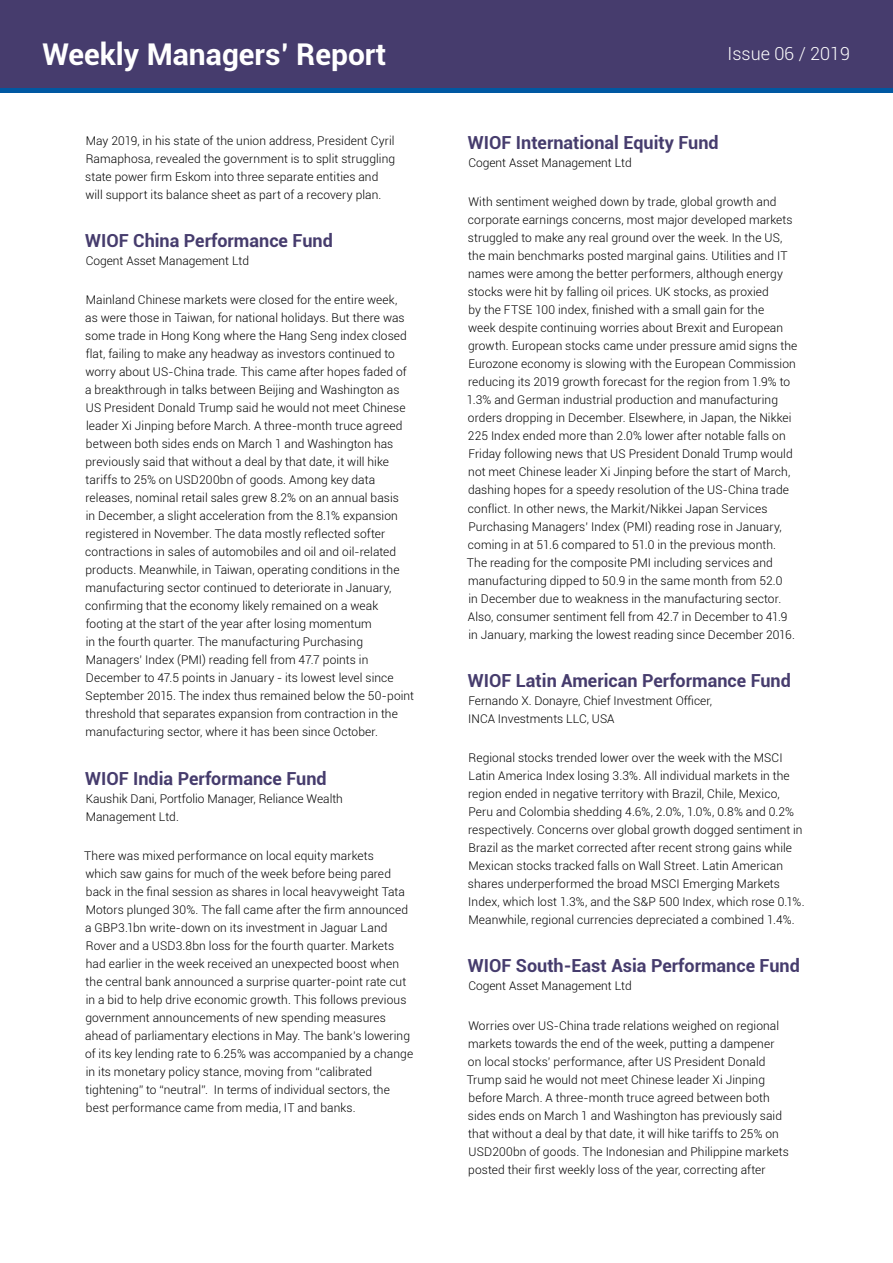
<style>
.page{position:relative;width:893px;height:1263px;background:#fff}
.page>*{position:absolute;margin:0;border:0;box-sizing:border-box;transform-origin:0 0}
.t1{font:700 30px "Roboto";color:#fff}
.t2{font:700 18px "Roboto";color:#463c6d}
.t3{font:300 18px "Roboto";color:#fff}
.t4{font:300 12px/18px "Roboto";letter-spacing:.01em;color:#000}
</style>
<div class="page">
<div style="left:0;top:0;width:893px;height:89px;background:#463c6d"></div>
<hr style="left:0;top:89px;width:893px;height:4px;background:#0058a2">
<h1 class="t1" style="left:43px;top:33px;width:345px">Weekly Managers’ Report</h1>
<h2 class="t3" style="left:727px;top:41px;width:124px">Issue 06 / 2019</h2>
<p class="t4" style="left:85px;top:131px;width:311px">May 2019, in his state of the union address, President Cyril Ramaphosa, revealed the government is to split struggling state power firm Eskom into three separate entities and will support its balance sheet as part of a recovery plan.</p>
<h2 class="t2" style="left:85px;top:228px;width:249px">WIOF China Performance Fund</h2>
<p class="t4" style="left:86px;top:251px;width:165px">Cogent Asset Management Ltd</p>
<p class="t4" style="left:85px;top:291px;width:330px">Mainland Chinese markets were closed for the entire week,<br>as were those in Taiwan, for national holidays. But there was some trade in Hong Kong where the Hang Seng index closed flat, failing to make any headway as investors continued to worry about US-China trade. This came after hopes faded of a breakthrough in talks between Beijing and Washington as US President Donald Trump said he would not meet Chinese leader Xi Jinping before March. A three-month truce agreed between both sides ends on March 1 and Washington has previously said that without a deal by that date, it will hike tariffs to 25% on USD200bn of goods. Among key data releases, nominal retail sales grew 8.2% on an annual basis<br>in December, a slight acceleration from the 8.1% expansion registered in November. The data mostly reflected softer contractions in sales of automobiles and oil and oil-related products. Meanwhile, in Taiwan, operating conditions in the manufacturing sector continued to deteriorate in January, confirming that the economy likely remained on a weak footing at the start of the year after losing momentum<br>in the fourth quarter. The manufacturing Purchasing Managers’ Index (PMI) reading fell from 47.7 points in December to 47.5 points in January - its lowest level since September 2015. The index thus remained below the 50-point threshold that separates expansion from contraction in the manufacturing sector, where it has been since October.</p>
<h2 class="t2" style="left:85px;top:765px;width:243px">WIOF India Performance Fund</h2>
<p class="t4" style="left:86px;top:789px;width:259px">Kaushik Dani, Portfolio Manager, Reliance Wealth<br>Management Ltd.</p>
<p class="t4" style="left:84px;top:846px;width:330px">There was mixed performance on local equity markets<br>which saw gains for much of the week before being pared back in the final session as shares in local heavyweight Tata Motors plunged 30%. The fall came after the firm announced a GBP3.1bn write-down on its investment in Jaguar Land Rover and a USD3.8bn loss for the fourth quarter. Markets had earlier in the week received an unexpected boost when the central bank announced a surprise quarter-point rate cut in a bid to help drive economic growth. This follows previous government announcements of new spending measures ahead of parliamentary elections in May. The bank’s lowering of its key lending rate to 6.25% was accompanied by a change in its monetary policy stance, moving from “calibrated tightening” to “neutral”. In terms of individual sectors, the best performance came from media, IT and banks.</p>
<h2 class="t2" style="left:468px;top:130px;width:252px">WIOF International Equity Fund</h2>
<p class="t4" style="left:468px;top:154px;width:165px">Cogent Asset Management Ltd</p>
<p class="t4" style="left:467px;top:193px;width:332px">With sentiment weighed down by trade, global growth and corporate earnings concerns, most major developed markets struggled to make any real ground over the week. In the US, the main benchmarks posted marginal gains. Utilities and IT names were among the better performers, although energy stocks were hit by falling oil prices. UK stocks, as proxied<br>by the FTSE 100 index, finished with a small gain for the<br>week despite continuing worries about Brexit and European growth. European stocks came under pressure amid signs the Eurozone economy is slowing with the European Commission reducing its 2019 growth forecast for the region from 1.9% to 1.3% and German industrial production and manufacturing orders dropping in December. Elsewhere, in Japan, the Nikkei 225 Index ended more than 2.0% lower after notable falls on Friday following news that US President Donald Trump would not meet Chinese leader Xi Jinping before the start of March, dashing hopes for a speedy resolution of the US-China trade conflict. In other news, the Markit/Nikkei Japan Services Purchasing Managers’ Index (PMI) reading rose in January, coming in at 51.6 compared to 51.0 in the previous month.<br>The reading for the composite PMI including services and manufacturing dipped to 50.9 in the same month from 52.0<br>in December due to weakness in the manufacturing sector.<br>Also, consumer sentiment fell from 42.7 in December to 41.9 in January, marking the lowest reading since December 2016.</p>
<h2 class="t2" style="left:468px;top:668px;width:325px">WIOF Latin American Performance Fund</h2>
<p class="t4" style="left:468px;top:691px;width:245px">Fernando X. Donayre, Chief Investment Officer,<br>INCA Investments LLC, USA</p>
<p class="t4" style="left:468px;top:748px;width:338px">Regional stocks trended lower over the week with the MSCI Latin America Index losing 3.3%. All individual markets in the region ended in negative territory with Brazil, Chile, Mexico, Peru and Colombia shedding 4.6%, 2.0%, 1.0%, 0.8% and 0.2% respectively. Concerns over global growth dogged sentiment in Brazil as the market corrected after recent strong gains while Mexican stocks tracked falls on Wall Street. Latin American shares underperformed the broad MSCI Emerging Markets Index, which lost 1.3%, and the S&amp;P 500 Index, which rose 0.1%.<br>Meanwhile, regional currencies depreciated a combined 1.4%.</p>
<h2 class="t2" style="left:468px;top:953px;width:333px">WIOF South-East Asia Performance Fund</h2>
<p class="t4" style="left:468px;top:977px;width:165px">Cogent Asset Management Ltd</p>
<p class="t4" style="left:467px;top:1016px;width:323px">Worries over US-China trade relations weighed on regional markets towards the end of the week, putting a dampener on local stocks’ performance, after US President Donald Trump said he would not meet Chinese leader Xi Jinping before March. A three-month truce agreed between both sides ends on March 1 and Washington has previously said that without a deal by that date, it will hike tariffs to 25% on USD200bn of goods. The Indonesian and Philippine markets posted their first weekly loss of the year, correcting after</p>
</div>
